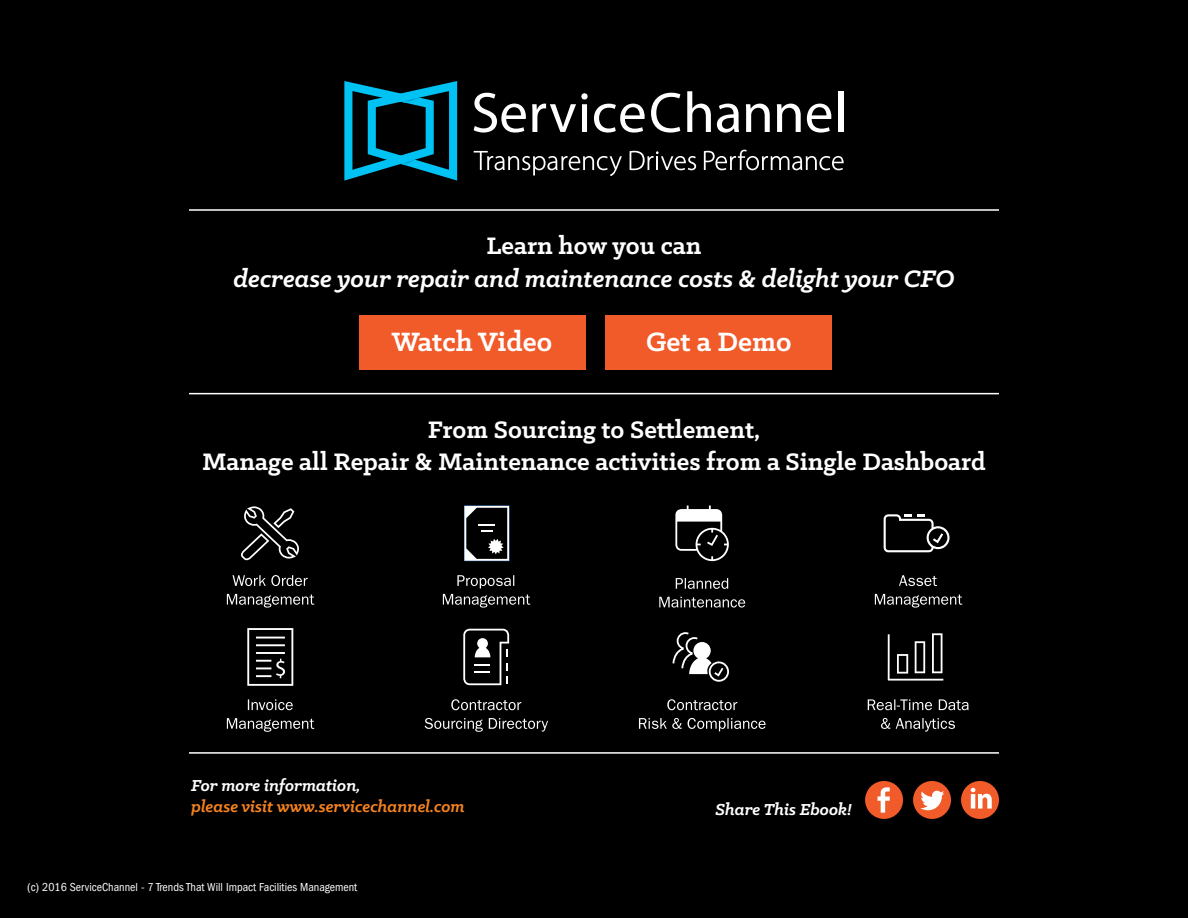
<style>
.page{position:relative;width:1188px;height:918px;background:#000}
.page>*{position:absolute;margin:0;border:0;box-sizing:border-box;transform-origin:0 0}
.t1{font:700 30px "Klinic Slab";color:#fff}
.t2{font:700 27px/32.4px "Klinic Slab";color:#fff;text-align:center}
.t3{font:italic 700 27px "Klinic Slab";color:#fff}
.t4{font:italic 700 18px "Klinic Slab";color:#fff}
.t5{font:italic 700 18px "Klinic Slab";color:#f58220}
.t6{font:condensed 12px "ITC Franklin Gothic Std";color:#fff}
</style>
<div class="page">
<div style="left:359px;top:315px;width:226px;height:54px;background:#f15a29"></div>
<div style="left:605px;top:315px;width:227px;height:54px;background:#f15a29"></div>
<div style="left:913px;top:781px;width:38px;height:38px;background:#f15a29;border-radius:50%"></div>
<svg style="left:920px;top:791px;width:24px;height:19px"></svg>
<div style="left:865px;top:781px;width:38px;height:38px;background:#f15a29;border-radius:50%"></div>
<svg style="left:878px;top:787px;width:12px;height:26px"></svg>
<div style="left:961px;top:781px;width:38px;height:38px;background:#f15a29;border-radius:50%"></div>
<svg style="left:971px;top:788px;width:21px;height:21px"></svg>
<svg style="left:227px;top:594px;width:87px;height:14px"></svg>
<svg style="left:232px;top:575px;width:76px;height:11px"></svg>
<svg style="left:443px;top:594px;width:87px;height:14px"></svg>
<svg style="left:457px;top:575px;width:57px;height:13px"></svg>
<svg style="left:875px;top:594px;width:87px;height:14px"></svg>
<svg style="left:899px;top:575px;width:38px;height:11px"></svg>
<svg style="left:227px;top:718px;width:87px;height:14px"></svg>
<svg style="left:248px;top:699px;width:45px;height:11px"></svg>
<svg style="left:425px;top:718px;width:123px;height:14px"></svg>
<svg style="left:451px;top:699px;width:70px;height:11px"></svg>
<svg style="left:639px;top:718px;width:127px;height:13px"></svg>
<svg style="left:667px;top:699px;width:70px;height:11px"></svg>
<svg style="left:881px;top:718px;width:74px;height:14px"></svg>
<svg style="left:868px;top:699px;width:101px;height:11px"></svg>
<svg style="left:464px;top:506px;width:45px;height:55px"></svg>
<svg style="left:247px;top:628px;width:46px;height:58px"></svg>
<svg style="left:884px;top:514px;width:66px;height:38px"></svg>
<svg style="left:463px;top:629px;width:46px;height:56px"></svg>
<svg style="left:673px;top:632px;width:56px;height:50px"></svg>
<svg style="left:675px;top:506px;width:54px;height:55px"></svg>
<svg style="left:888px;top:633px;width:55px;height:48px"></svg>
<svg style="left:241px;top:506px;width:58px;height:54px"></svg>
<hr style="left:189px;top:209px;width:810px;height:2px;background:#fff">
<hr style="left:189px;top:393px;width:810px;height:1px;background:#fff">
<hr style="left:189px;top:752px;width:810px;height:2px;background:#fff">
<svg style="left:344px;top:81px;width:113px;height:100px"></svg>
<svg style="left:474px;top:93px;width:52px;height:40px"></svg>
<svg style="left:532px;top:93px;width:56px;height:39px"></svg>
<svg style="left:594px;top:104px;width:51px;height:29px"></svg>
<svg style="left:651px;top:93px;width:29px;height:40px"></svg>
<svg style="left:687px;top:91px;width:24px;height:41px"></svg>
<svg style="left:717px;top:104px;width:22px;height:29px"></svg>
<svg style="left:746px;top:104px;width:24px;height:28px"></svg>
<svg style="left:777px;top:104px;width:24px;height:28px"></svg>
<svg style="left:807px;top:104px;width:24px;height:29px"></svg>
<div style="left:838px;top:91px;width:5px;height:41px;background:#fff"></div>
<svg style="left:474px;top:151px;width:148px;height:25px"></svg>
<svg style="left:630px;top:151px;width:66px;height:19px"></svg>
<svg style="left:704px;top:150px;width:140px;height:20px"></svg>
<svg style="left:659px;top:597px;width:86px;height:11px"></svg>
<svg style="left:676px;top:578px;width:52px;height:11px"></svg>
<p class="t2" style="left:487px;top:229px;width:216px">Learn how you can</p>
<p class="t3" style="left:233px;top:261px;width:723px">decrease your repair and maintenance costs &amp; delight your CFO</p>
<p class="t1" style="left:392px;top:322px;width:162px">Watch Video</p>
<p class="t1" style="left:646px;top:322px;width:147px">Get a Demo</p>
<p class="t2" style="left:202px;top:413px;width:785px">From Sourcing to Settlement,<br>Manage all Repair &amp; Maintenance activities from a Single Dashboard</p>
<p class="t4" style="left:191px;top:773px;width:171px">For more information,</p>
<p class="t5" style="left:191px;top:795px;width:275px">please visit www.servicechannel.com</p>
<p class="t4" style="left:716px;top:797px;width:138px">Share This Ebook!</p>
<p class="t6" style="left:27px;top:880px;width:332px">(c) 2016 ServiceChannel - 7 Trends That Will Impact Facilities Management</p>
</div>
